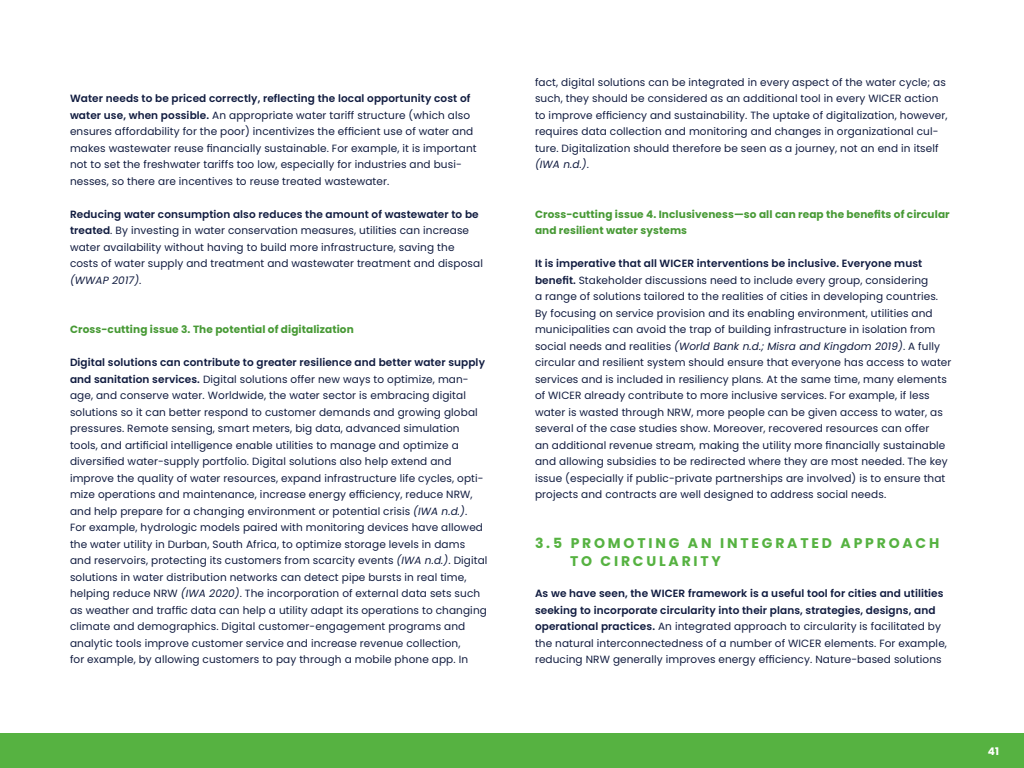
<style>
.page{position:relative;width:1024px;height:768px;background:#fff}
.page>*{position:absolute;margin:0;border:0;box-sizing:border-box;transform-origin:0 0}
.Paragraaf{font:700 14px/18px "Poppins";letter-spacing:.2em;color:#56b241}
.Platte_tekst{font:10.5px/16.5px "Poppins";letter-spacing:.01em;color:#111c40}
.Cross_cutting_issue{font:700 10.5px/16.5px "Poppins";letter-spacing:.01em;color:#489a36}
.Action_-_Groen{font:700 10.5px "Poppins";letter-spacing:.01em;color:#489a36}
.t1{font:700 10.5px "Poppins";color:#fff}
.s1{font-weight:600}
.s2{font-style:italic}
</style>
<div class="page">
<div style="left:0;top:733px;width:1024px;height:35px;background:#56b241"></div>
<p class="Platte_tekst" style="left:70px;top:90px;width:408px"><span class="s1">Water needs to be priced correctly, reflecting the local opportunity cost of water use, when possible.</span> An appropriate water tariff structure (which also ensures affordability for the poor) incentivizes the efficient use of water and makes wastewater reuse financially sustainable. For example, it is important not to set the freshwater tariffs too low, especially for industries and busi&shy;nesses, so there are incentives to reuse treated wastewater.</p>
<p class="Platte_tekst" style="left:70px;top:206px;width:414px"><span class="s1">Reducing water consumption also reduces the amount of wastewater to be treated</span>. By investing in water conservation measures, utilities can increase water availability without having to build more infrastructure, saving the costs of water supply and treatment and wastewater treatment and disposal <span class="s2">(WWAP 2017)</span>.</p>
<p class="Action_-_Groen" style="left:70px;top:323px;width:285px">Cross-cutting issue 3. The potential of digitalization</p>
<p class="Platte_tekst" style="left:70px;top:354px;width:417px"><span class="s1">Digital solutions can contribute to greater resilience and better water supply and sanitation services.</span> Digital solutions offer new ways to optimize, man&shy;age, and conserve water. Worldwide, the water sector is embracing digital solutions so it can better respond to customer demands and growing global pressures. Remote sensing, smart meters, big data, advanced simulation tools, and artificial intelligence enable utilities to manage and optimize a diversified water-supply portfolio. Digital solutions also help extend and improve the quality of water resources, expand infrastructure life cycles, opti&shy;mize operations and maintenance, increase energy efficiency, reduce NRW, and help prepare for a changing environment or potential crisis <span class="s2">(IWA n.d.)</span>.</p>
<p class="Platte_tekst" style="left:70px;top:519px;width:419px">For example, hydrologic models paired with monitoring devices have allowed the water utility in Durban, South Africa, to optimize storage levels in dams and reservoirs, protecting its customers from scarcity events <span class="s2">(IWA n.d.)</span>. Digital solutions in water distribution networks can detect pipe bursts in real time, helping reduce NRW <span class="s2">(IWA 2020)</span>. The incorporation of external data sets such as weather and traffic data can help a utility adapt its operations to changing climate and demographics. Digital customer-engagement programs and analytic tools improve customer service and increase revenue collection,<br>for example, by allowing customers to pay through a mobile phone app. In</p>
<p class="Platte_tekst" style="left:535px;top:74px;width:414px">fact, digital solutions can be integrated in every aspect of the water cycle; as such, they should be considered as an additional tool in every WICER action to improve efficiency and sustainability. The uptake of digitalization, however, requires data collection and monitoring and changes in organizational cul&shy;ture. Digitalization should therefore be seen as a journey, not an end in itself <span class="s2">(IWA n.d.)</span>.</p>
<p class="Cross_cutting_issue" style="left:535px;top:206px;width:416px">Cross-cutting issue 4. Inclusiveness—so all can reap the benefits of circular and resilient water systems</p>
<p class="Platte_tekst" style="left:535px;top:255px;width:418px"><span class="s1">It is imperative that all WICER interventions be inclusive. Everyone must benefit.</span> Stakeholder discussions need to include every group, considering<br>a range of solutions tailored to the realities of cities in developing countries.<br>By focusing on service provision and its enabling environment, utilities and municipalities can avoid the trap of building infrastructure in isolation from social needs and realities <span class="s2">(World Bank n.d.; Misra and Kingdom 2019)</span>. A fully circular and resilient system should ensure that everyone has access to water services and is included in resiliency plans. At the same time, many elements of WICER already contribute to more inclusive services. For example, if less water is wasted through NRW, more people can be given access to water, as several of the case studies show. Moreover, recovered resources can offer<br>an additional revenue stream, making the utility more financially sustainable and allowing subsidies to be redirected where they are most needed. The key issue (especially if public-private partnerships are involved) is to ensure that projects and contracts are well designed to address social needs.</p>
<p class="Paragraaf" style="left:570px;top:534px;width:371px;text-indent:-35px">3.5 PROMOTING AN INTEGRATED APPROACH<br>TO CIRCULARITY</p>
<p class="Platte_tekst" style="left:535px;top:585px;width:414px"><span class="s1">As we have seen, the WICER framework is a useful tool for cities and utilities seeking to incorporate circularity into their plans, strategies, designs, and operational practices.</span> An integrated approach to circularity is facilitated by the natural interconnectedness of a number of WICER elements. For example, reducing NRW generally improves energy efficiency. Nature-based solutions</p>
<p class="t1" style="left:988px;top:745px;width:13px">41</p>
</div>
